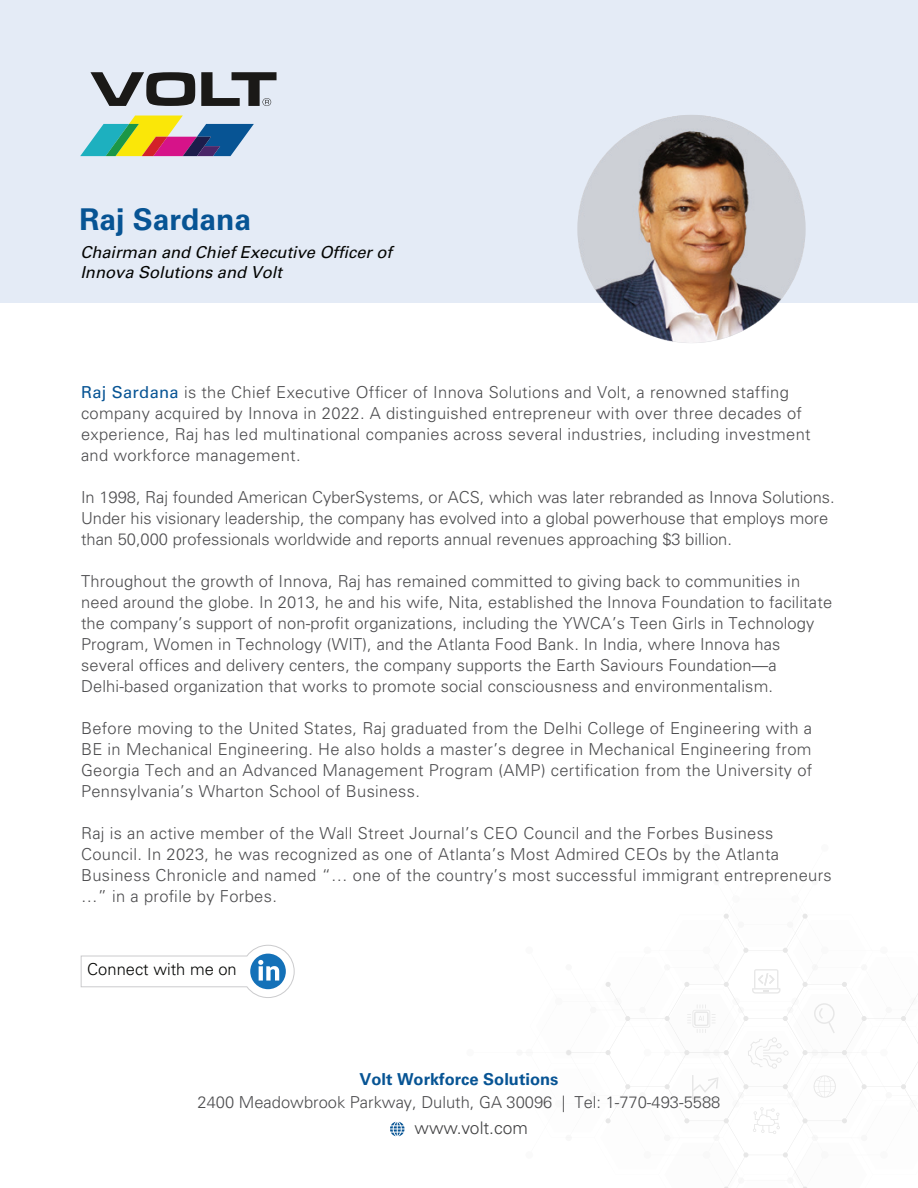
<style>
.page{position:relative;width:918px;height:1188px;background:#fff}
.page>*{position:absolute;margin:0;border:0;box-sizing:border-box;transform-origin:0 0}
.t1{font:700 30px "Univers LT Std";color:#075494}
.t2{font:300 17.4px "Univers LT Std";color:#404041}
.t3{font:300 16.5px/21px "Univers LT Std";letter-spacing:.01em;color:#4d4d4f}
.t4{font:italic 16.5px/19.8px "Univers LT Std";color:#040503}
.t5{font:700 16.5px "Univers LT Std";color:#075494}
.t6{font:300 16.5px "Univers LT Std";color:#040503}
.s1{font-weight:400;color:#075494}
</style>
<div class="page">
<svg style="left:566px;top:914px;width:352px;height:274px"></svg>
<svg style="left:390px;top:1122px;width:15px;height:14px"></svg>
<div style="left:0;top:0;width:918px;height:303px;background:#e4ebf6"></div>
<svg style="left:90px;top:72px;width:105px;height:34px"></svg>
<svg style="left:201px;top:72px;width:76px;height:34px"></svg>
<svg style="left:80px;top:116px;width:174px;height:40px"></svg>
<svg style="left:80px;top:945px;width:215px;height:53px"></svg>
<img style="left:578px;top:116px;width:227px;height:226px">
<h1 class="t1" style="left:80px;top:202px;width:173px">Raj Sardana</h1>
<p class="t4" style="left:80px;top:242px;width:313px">Chairman and Chief Executive Officer of<br>Innova Solutions and Volt</p>
<p class="t3" style="left:81px;top:382px;width:731px"><span class="s1">Raj Sardana</span> is the Chief Executive Officer of Innova Solutions and Volt, a renowned staffing company acquired by Innova in 2022. A distinguished entrepreneur with over three decades of experience, Raj has led multinational companies across several industries, including investment and workforce management.</p>
<p class="t3" style="left:81px;top:487px;width:755px">In 1998, Raj founded American CyberSystems, or ACS, which was later rebranded as Innova Solutions.<br>Under his visionary leadership, the company has evolved into a global powerhouse that employs more than 50,000 professionals worldwide and reports annual revenues approaching $3 billion.</p>
<p class="t3" style="left:81px;top:571px;width:753px">Throughout the growth of Innova, Raj has remained committed to giving back to communities in need around the globe. In 2013, he and his wife, Nita, established the Innova Foundation to facilitate the company’s support of non-profit organizations, including the YWCA’s Teen Girls in Technology Program, Women in Technology (WIT), and the Atlanta Food Bank. In India, where Innova has several offices and delivery centers, the company supports the Earth Saviours Foundation—a Delhi-based organization that works to promote social consciousness and environmentalism.</p>
<p class="t3" style="left:81px;top:718px;width:733px;text-align:justify">Before moving to the United States, Raj graduated from the Delhi College of Engineering with a BE in Mechanical Engineering. He also holds a master’s degree in Mechanical Engineering from Georgia Tech and an Advanced Management Program (AMP) certification from the University of Pennsylvania’s Wharton School of Business.</p>
<p class="t3" style="left:81px;top:823px;width:752px">Raj is an active member of the Wall Street Journal’s CEO Council and the Forbes Business Council. In 2023, he was recognized as one of Atlanta’s Most Admired CEOs by the Atlanta Business Chronicle and named “… one of the country’s most successful immigrant entrepreneurs …” in a profile by Forbes.</p>
<p class="t6" style="left:87px;top:960px;width:151px">Connect with me on</p>
<p class="t5" style="left:360px;top:1069px;width:200px">Volt Workforce Solutions</p>
<p class="t3" style="left:198px;top:1091px;width:524px">2400 Meadowbrook Parkway, Duluth, GA 30096 | Tel: 1-770-493-5588</p>
<p class="t2" style="left:415px;top:1117px;width:115px">www.volt.com</p>
</div>
